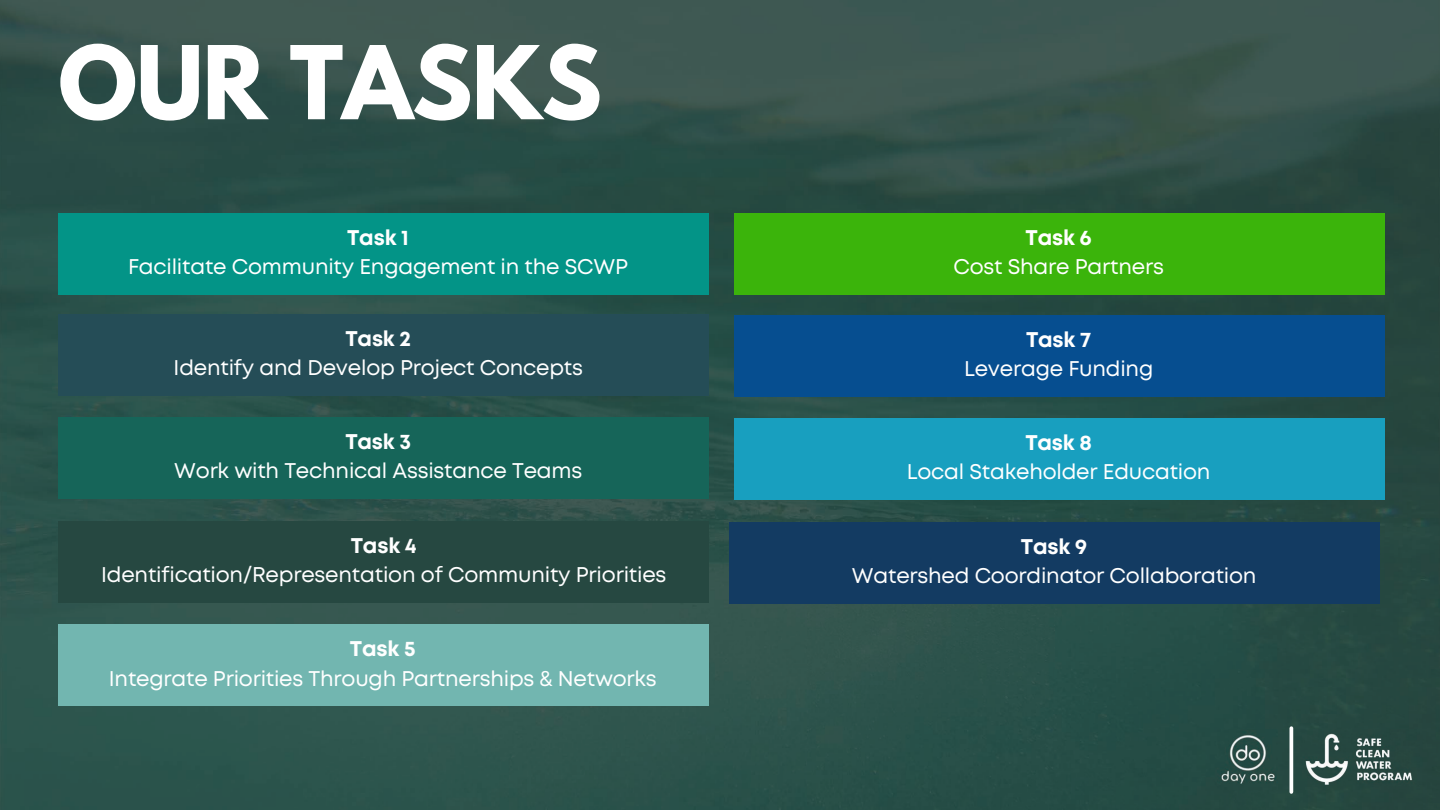
<style>
.page{position:relative;width:1440px;height:810px;background:#fff}
.page>*{position:absolute;margin:0;border:0;box-sizing:border-box;transform-origin:0 0}
.t1{font:700 90px "League Spartan";letter-spacing:-.01em;color:#fff}
.t2{font:21.3px "Mont";letter-spacing:-.01em;color:#fff}
.t3{font:21.2px "Mont";letter-spacing:-.01em;color:#fff}
.t4{font:700 21.2px "Mont";letter-spacing:-.01em;color:#fff}
</style>
<div class="page">
<img style="left:0;top:0;width:1053px;height:492px">
<img style="left:1053px;top:0;width:387px;height:669px">
<img style="left:0;top:492px;width:1054px;height:318px">
<div style="left:1053px;top:669px;width:176px;height:141px;background:#244c45"></div>
<div style="left:1229px;top:669px;width:211px;height:71px;background:#264841"></div>
<img style="left:1266px;top:740px;width:33px;height:70px">
<div style="left:1406px;top:740px;width:34px;height:70px;background:#26453e"></div>
<img style="left:1229px;top:789px;width:37px;height:21px">
<div style="left:1299px;top:789px;width:107px;height:21px;background:#26473f"></div>
<img style="left:1293px;top:729px;width:127px;height:60px">
<img style="left:1218px;top:729px;width:60px;height:60px">
<hr style="left:1290px;top:728px;width:3px;height:64px;background:#fff">
<div style="left:58px;top:213px;width:651px;height:82px;background:#039487"></div>
<div style="left:58px;top:314px;width:651px;height:82px;background:#254d57"></div>
<div style="left:58px;top:417px;width:651px;height:82px;background:#166559"></div>
<div style="left:58px;top:521px;width:651px;height:82px;background:#264841"></div>
<div style="left:58px;top:624px;width:651px;height:82px;background:#72b6b0"></div>
<div style="left:734px;top:213px;width:651px;height:82px;background:#3bb40b"></div>
<div style="left:734px;top:315px;width:651px;height:82px;background:#064e90"></div>
<div style="left:734px;top:418px;width:651px;height:82px;background:#189fbf"></div>
<div style="left:729px;top:522px;width:651px;height:82px;background:#133b62"></div>
<h1 class="t1" style="left:58px;top:38px;width:545px">OUR TASKS</h1>
<p class="t4" style="left:347px;top:229px;width:63px">Task 1</p>
<p class="t3" style="left:128px;top:259px;width:502px">Facilitate Community Engagement in the SCWP</p>
<p class="t4" style="left:345px;top:330px;width:67px">Task 2</p>
<p class="t3" style="left:174px;top:360px;width:411px">Identify and Develop Project Concepts</p>
<p class="t4" style="left:345px;top:434px;width:67px">Task 3</p>
<p class="t3" style="left:174px;top:463px;width:410px">Work with Technical Assistance Teams</p>
<p class="t4" style="left:351px;top:538px;width:67px">Task 4</p>
<p class="t2" style="left:101px;top:567px;width:567px">Identification/Representation of Community Priorities</p>
<p class="t4" style="left:350px;top:641px;width:67px">Task 5</p>
<p class="t3" style="left:109px;top:670px;width:549px">Integrate Priorities Through Partnerships &amp; Networks</p>
<p class="t4" style="left:1026px;top:229px;width:68px">Task 6</p>
<p class="t3" style="left:953px;top:259px;width:212px">Cost Share Partners</p>
<p class="t4" style="left:1026px;top:331px;width:67px">Task 7</p>
<p class="t3" style="left:964px;top:361px;width:191px">Leverage Funding</p>
<p class="t4" style="left:1025px;top:435px;width:68px">Task 8</p>
<p class="t3" style="left:907px;top:464px;width:305px">Local Stakeholder Education</p>
<p class="t4" style="left:1021px;top:539px;width:68px">Task 9</p>
<p class="t3" style="left:852px;top:568px;width:406px">Watershed Coordinator Collaboration</p>
</div>
